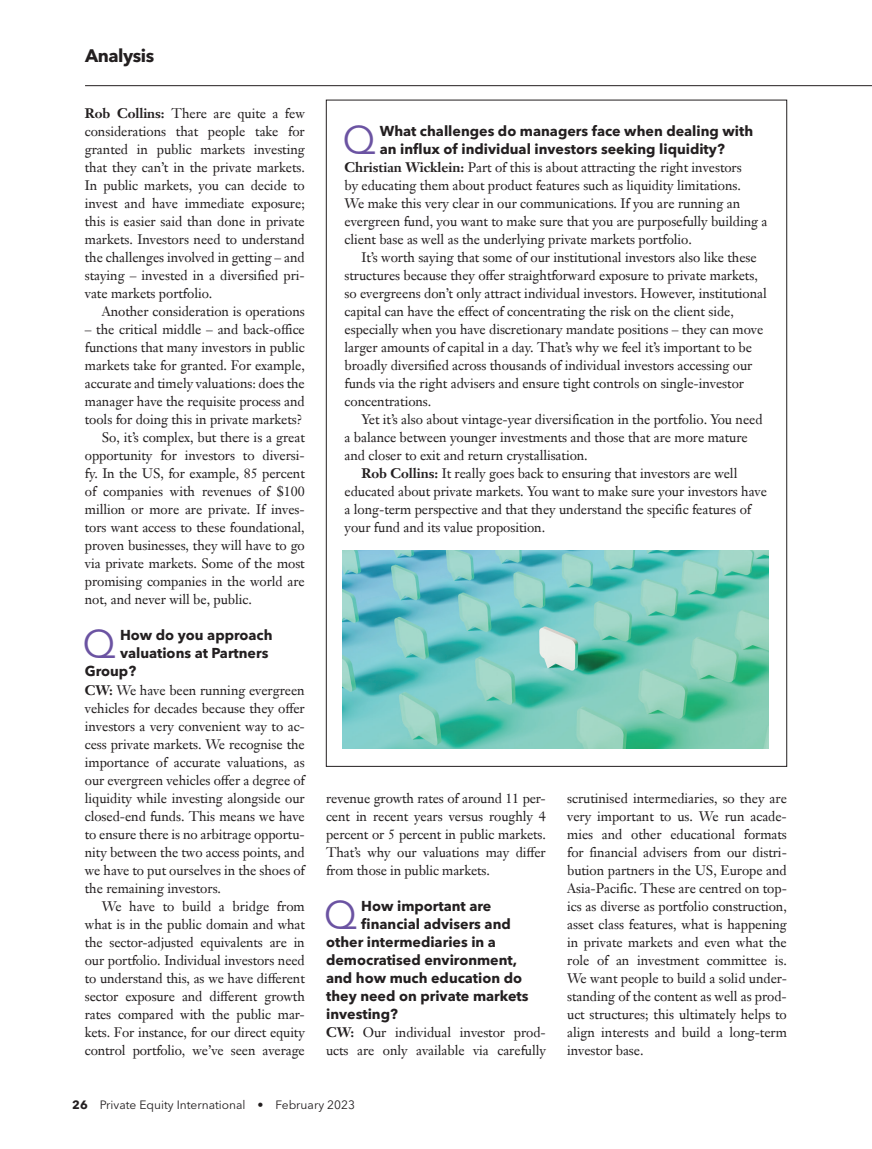
<style>
.page{position:relative;width:872px;height:1149px;background:#fff}
.page>*{position:absolute;margin:0;border:0;box-sizing:border-box;transform-origin:0 0}
.t1{font:39.6px "Avenir Next LT Pro";color:#6b53a2}
.t2{font:700 18px "Avenir Next LT Pro";letter-spacing:-.025em;color:#231f20}
.t3{font:700 14.25px/18px "Avenir Next LT Pro";color:#231f20}
.t4{font:13.5px/18px "Janson Text LT Pro";letter-spacing:-.005em;color:#231f20;text-align:justify}
.t5{font:12px "Avenir Next LT Pro";color:#231f20}
.s1{font-weight:700}
</style>
<div class="page">
<hr style="left:85px;top:85px;width:787px;height:1px;background:#231f20">
<img style="left:343px;top:550px;width:425px;height:198px">
<h2 class="t2" style="left:85px;top:45px;width:71px">Analysis</h2>
<p class="t4" style="left:85px;top:104px;width:221px"><span class="s1">Rob Collins:</span> There are quite a few considerations that people take for granted in public markets investing that they can’t in the private markets.<br>In public markets, you can decide to invest and have immediate exposure; this is easier said than done in private markets. Investors need to understand the challenges involved in getting – and staying – invested in a diversified pri&shy;vate markets portfolio.</p>
<p class="t4" style="left:102px;top:302px;width:204px">Another consideration is operations</p>
<p class="t4" style="left:85px;top:320px;width:221px">– the critical middle – and back-office</p>
<p class="t4" style="left:85px;top:338px;width:221px">functions that many investors in public</p>
<p class="t4" style="left:85px;top:356px;width:221px">markets take for granted. For example,</p>
<p class="t4" style="left:85px;top:374px;width:221px">accurate and timely valuations: does the</p>
<p class="t4" style="left:85px;top:392px;width:221px">manager have the requisite process and</p>
<p class="t4" style="left:85px;top:410px;width:219px">tools for doing this in private markets?</p>
<p class="t4" style="left:102px;top:428px;width:204px">So, it’s complex, but there is a great</p>
<p class="t4" style="left:85px;top:446px;width:221px">opportunity for investors to diversi-</p>
<p class="t4" style="left:85px;top:464px;width:221px">fy. In the US, for example, 85 percent</p>
<p class="t4" style="left:85px;top:482px;width:221px">of companies with revenues of $100</p>
<p class="t4" style="left:85px;top:500px;width:221px">million or more are private. If inves-</p>
<p class="t4" style="left:85px;top:518px;width:221px">tors want access to these foundational,</p>
<p class="t4" style="left:85px;top:536px;width:221px">proven businesses, they will have to go</p>
<p class="t4" style="left:85px;top:554px;width:221px">via private markets. Some of the most</p>
<p class="t4" style="left:85px;top:572px;width:221px">promising companies in the world are</p>
<p class="t4" style="left:85px;top:590px;width:168px">not, and never will be, public.</p>
<h1 class="t1" style="left:83px;top:620px;width:35px">Q</h1>
<p class="t3" style="left:120px;top:626px;width:154px">How do you approach</p>
<p class="t3" style="left:120px;top:644px;width:150px">valuations at Partners</p>
<p class="t3" style="left:85px;top:662px;width:53px">Group?</p>
<p class="t4" style="left:85px;top:680px;width:221px"><span class="s1">CW:</span> We have been running evergreen vehicles for decades because they offer investors a very convenient way to ac&shy;cess private markets. We recognise the importance of accurate valuations, as our evergreen vehicles offer a degree of liquidity while investing alongside our closed-end funds. This means we have to ensure there is no arbitrage opportu&shy;nity between the two access points, and we have to put ourselves in the shoes of the remaining investors.</p>
<p class="t4" style="left:85px;top:896px;width:221px;text-indent:17px">We have to build a bridge from what is in the public domain and what the sector-adjusted equivalents are in our portfolio. Individual investors need to understand this, as we have different sector exposure and different growth rates compared with the public mar&shy;kets. For instance, for our direct equity control portfolio, we’ve seen average</p>
<h1 class="t1" style="left:342px;top:116px;width:35px">Q</h1>
<p class="t3" style="left:380px;top:122px;width:375px">What challenges do managers face when dealing with an influx of individual investors seeking liquidity?</p>
<p class="t4" style="left:344px;top:158px;width:424px;text-align:left"><span class="s1">Christian Wicklein:</span> Part of this is about attracting the right investors<br>by educating them about product features such as liquidity limitations.<br>We make this very clear in our communications. If you are running an evergreen fund, you want to make sure that you are purposefully building a client base as well as the underlying private markets portfolio.</p>
<p class="t4" style="left:344px;top:248px;width:424px;text-align:left;text-indent:17px">It’s worth saying that some of our institutional investors also like these structures because they offer straightforward exposure to private markets, so evergreens don’t only attract individual investors. However, institutional capital can have the effect of concentrating the risk on the client side, especially when you have discretionary mandate positions – they can move larger amounts of capital in a day. That’s why we feel it’s important to be broadly diversified across thousands of individual investors accessing our funds via the right advisers and ensure tight controls on single-investor concentrations.</p>
<p class="t4" style="left:361px;top:410px;width:402px">Yet it’s also about vintage-year diversification in the portfolio. You need</p>
<p class="t4" style="left:344px;top:428px;width:405px">a balance between younger investments and those that are more mature</p>
<p class="t4" style="left:344px;top:446px;width:245px">and closer to exit and return crystallisation.</p>
<p class="t4" style="left:361px;top:464px;width:377px"><span class="s1">Rob Collins:</span> It really goes back to ensuring that investors are well</p>
<p class="t4" style="left:344px;top:482px;width:424px">educated about private markets. You want to make sure your investors have</p>
<p class="t4" style="left:344px;top:500px;width:408px">a long-term perspective and that they understand the specific features of</p>
<p class="t4" style="left:344px;top:518px;width:202px">your fund and its value proposition.</p>
<p class="t4" style="left:326px;top:788px;width:221px">revenue growth rates of around 11 per&shy;cent in recent years versus roughly 4 percent or 5 percent in public markets.<br>That’s why our valuations may differ from those in public markets.</p>
<h1 class="t1" style="left:324px;top:890px;width:35px">Q</h1>
<p class="t3" style="left:361px;top:896px;width:132px">How important are</p>
<p class="t3" style="left:361px;top:914px;width:151px">financial advisers and</p>
<p class="t3" style="left:326px;top:932px;width:171px">other intermediaries in a</p>
<p class="t3" style="left:326px;top:950px;width:192px">democratised environment,</p>
<p class="t3" style="left:326px;top:968px;width:197px">and how much education do</p>
<p class="t3" style="left:326px;top:986px;width:204px">they need on private markets</p>
<p class="t3" style="left:326px;top:1004px;width:73px">investing?</p>
<p class="t4" style="left:326px;top:1022px;width:221px"><span class="s1">CW:</span> Our individual investor prod&shy;ucts are only available via carefully</p>
<p class="t4" style="left:567px;top:788px;width:221px">scrutinised intermediaries, so they are very important to us. We run acade&shy;mies and other educational formats for financial advisers from our distri&shy;bution partners in the US, Europe and Asia-Pacific. These are centred on top&shy;ics as diverse as portfolio construction, asset class features, what is happening in private markets and even what the role of an investment committee is.<br>We want people to build a solid under&shy;standing of the content as well as prod&shy;uct structures; this ultimately helps to align interests and build a long-term investor base.</p>
<p class="t5" style="left:72px;top:1097px;width:284px"><span class="s1">26</span> Private Equity International • February 2023</p>
</div>
